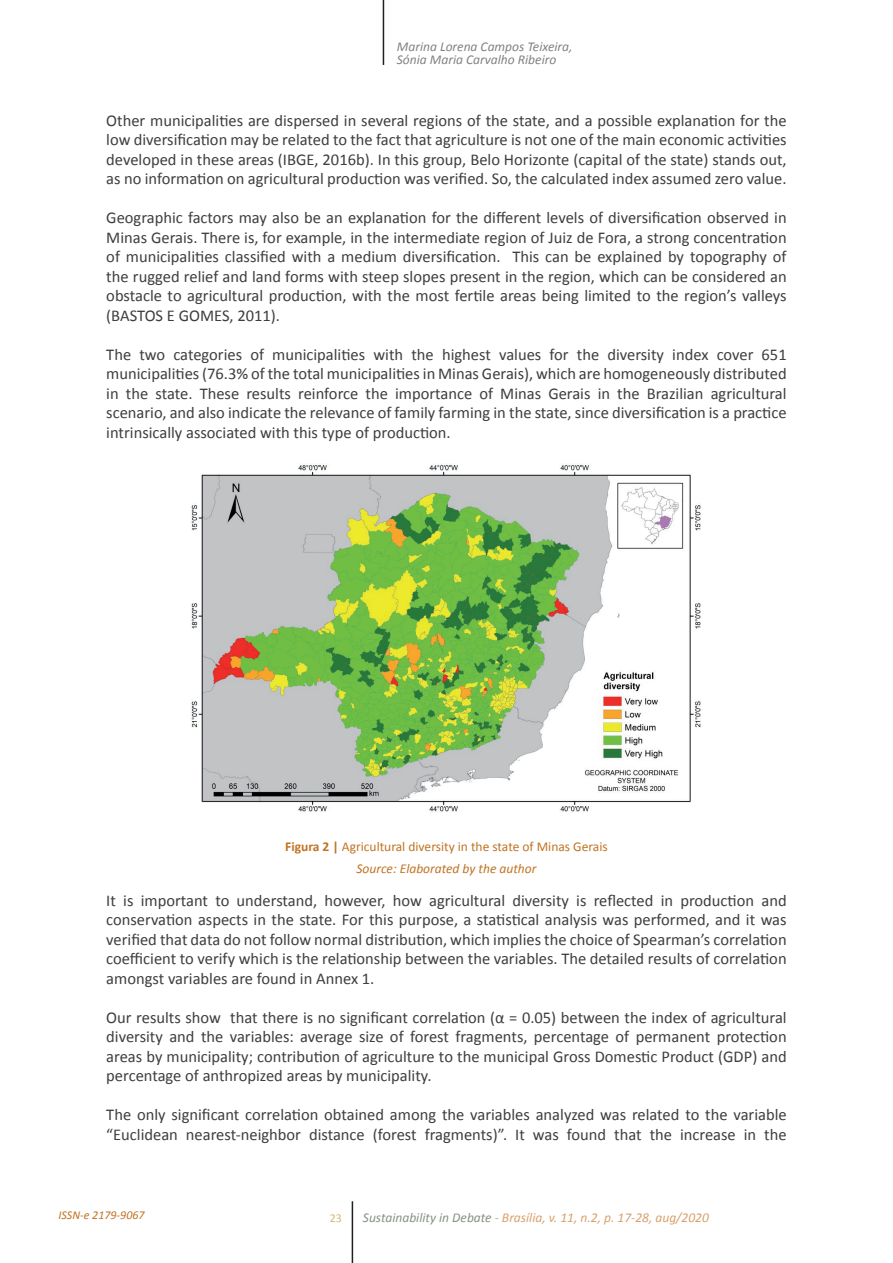
<style>
.page{position:relative;width:893px;height:1263px;background:#fff}
.page>*{position:absolute;margin:0;border:0;box-sizing:border-box;transform-origin:0 0}
.t1{font:16.5px/19.5px "Calibri";color:#3e3e3f;text-align:justify}
.t2{font:13.5px/22px "Calibri";color:#c17322;text-align:center}
.t3{font:italic 13.5px "Calibri";color:#d9a16d}
.t4{font:italic 13.5px/13.5px "Calibri";color:#808285}
.t5{font:italic 12px "Calibri";color:#c17322}
.t6{font:12px "Calibri";color:#d9b379}
.s1{font-weight:700}
.s2{font-style:italic}
.s3{color:#859286}
</style>
<div class="page">
<hr style="left:383px;top:0;width:1px;height:65px;background:#231f20">
<hr style="left:352px;top:1201px;width:1px;height:62px;background:#231f20">
<img style="left:191px;top:464px;width:510px;height:348px">
<p class="t4" style="left:397px;top:39px;width:177px">Marina Lorena Campos Teixeira,<br>Sónia Maria Carvalho Ribeiro</p>
<p class="t1" style="left:106px;top:110px;width:682px">Other municipalities are dispersed in several regions of the state, and a possible explanation for the low diversification may be related to the fact that agriculture is not one of the main economic activities developed in these areas (IBGE, 2016b). In this group, Belo Horizonte (capital of the state) stands out, as no information on agricultural production was verified. So, the calculated index assumed zero value.</p>
<p class="t1" style="left:106px;top:208px;width:682px">Geographic factors may also be an explanation for the different levels of diversification observed in Minas Gerais. There is, for example, in the intermediate region of Juiz de Fora, a strong concentration of municipalities classified with a medium diversification. This can be explained by topography of the rugged relief and land forms with steep slopes present in the region, which can be considered an obstacle to agricultural production, with the most fertile areas being limited to the region’s valleys (BASTOS E GOMES, 2011).</p>
<p class="t1" style="left:106px;top:344px;width:682px">The two categories of municipalities with the highest values for the diversity index cover 651 municipalities (76.3% of the total municipalities in Minas Gerais), which are homogeneously distributed in the state. These results reinforce the importance of Minas Gerais in the Brazilian agricultural scenario, and also indicate the relevance of family farming in the state, since diversification is a practice intrinsically associated with this type of production.</p>
<p class="t2" style="left:285px;top:835px;width:324px"><span class="s1">Figura 2 |</span> Agricultural diversity in the state of Minas Gerais<br><span class="s2">Source: Elaborated by the author</span></p>
<p class="t1" style="left:106px;top:890px;width:682px">It is important to understand, however, how agricultural diversity is reflected in production and conservation aspects in the state. For this purpose, a statistical analysis was performed, and it was verified that data do not follow normal distribution, which implies the choice of Spearman’s correlation coefficient to verify which is the relationship between the variables. The detailed results of correlation amongst variables are found in Annex 1.</p>
<p class="t1" style="left:106px;top:1007px;width:682px">Our results show that there is no significant correlation (α = 0.05) between the index of agricultural diversity and the variables: average size of forest fragments, percentage of permanent protection areas by municipality; contribution of agriculture to the municipal Gross Domestic Product (GDP) and percentage of anthropized areas by municipality.</p>
<p class="t1" style="left:106px;top:1105px;width:682px">The only significant correlation obtained among the variables analyzed was related to the variable “Euclidean nearest-neighbor distance (forest fragments)”. It was found that the increase in the</p>
<p class="t5" style="left:59px;top:1207px;width:88px">ISSN-e 2179-9067</p>
<p class="t3" style="left:363px;top:1208px;width:347px"><span class="s3">Sustainability in Debate</span> - Brasília, v. 11, n.2, p. 17-28, aug/2020</p>
<p class="t6" style="left:330px;top:1209px;width:14px">23</p>
</div>
